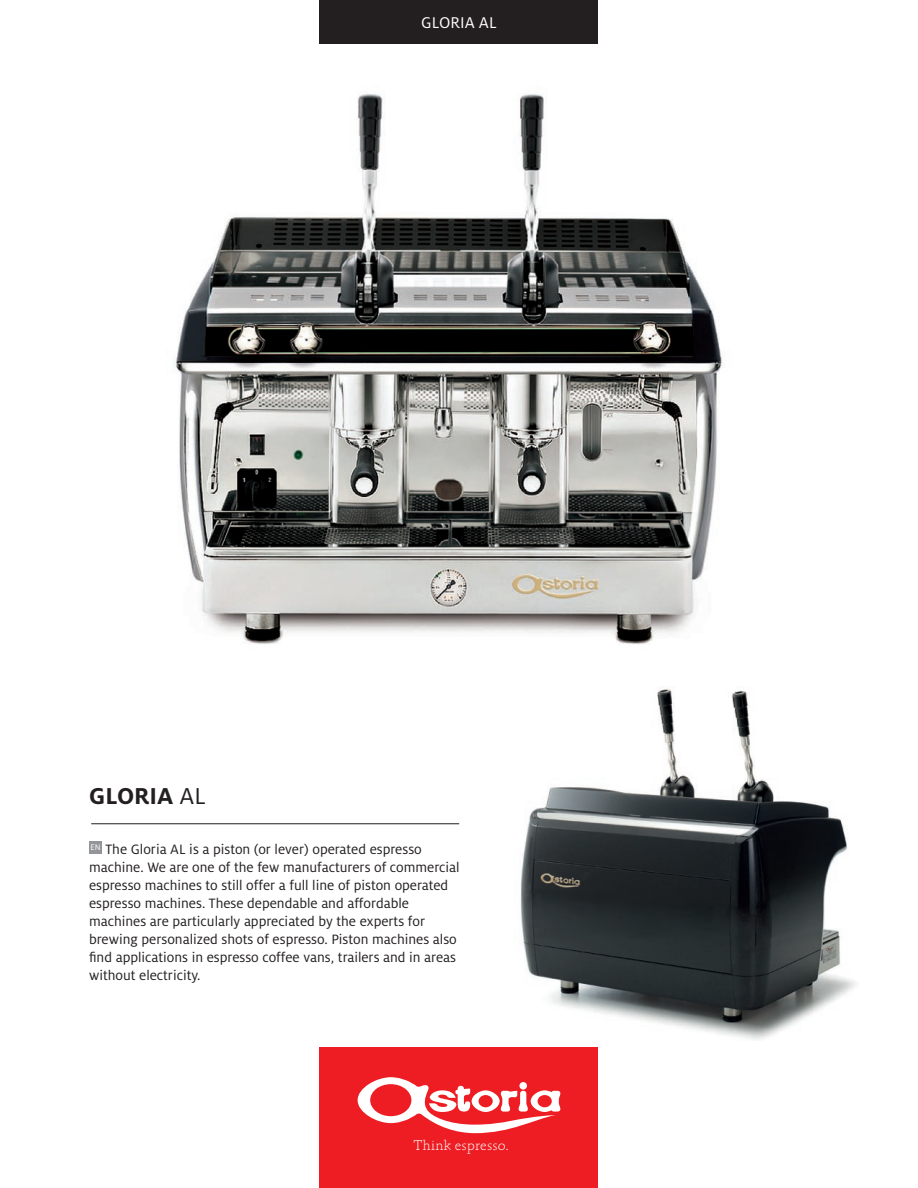
<style>
.page{position:relative;width:918px;height:1188px;background:#fff}
.page>*{position:absolute;margin:0;border:0;box-sizing:border-box;transform-origin:0 0}
.t1{font:700 25.5px "Milo LF";color:#231f20}
.t2{font:17.25px "Milo LF";color:#fff}
.t3{font:15px/18px "Milo LF";color:#231f20}
.t4{font:100 14.4px "Absara TF";color:#fff}
.t5{font:9px "Milo LF";color:#fff}
.s1{font-weight:400}
</style>
<div class="page">
<img style="left:520px;top:689px;width:336px;height:351px">
<div style="left:320px;top:0;width:278px;height:43px;background:#231f20"></div>
<div style="left:320px;top:1048px;width:278px;height:140px;background:#ee1d23"></div>
<svg style="left:358px;top:1077px;width:202px;height:56px"></svg>
<div style="left:89px;top:841px;width:13px;height:13px;background:#939598"></div>
<hr style="left:91px;top:823px;width:368px;height:1px;background:#231f20">
<img style="left:173px;top:93px;width:552px;height:552px">
<p class="t2" style="left:421px;top:12px;width:77px">GLORIA AL</p>
<p class="t1" style="left:89px;top:781px;width:118px">GLORIA <span class="s1">AL</span></p>
<p class="t3" style="left:89px;top:840px;width:372px;text-indent:16px">The Gloria AL is a piston (or lever) operated espresso machine. We are one of the few manufacturers of commercial espresso machines to still offer a full line of piston operated espresso machines. These dependable and affordable machines are particularly appreciated by the experts for brewing personalized shots of espresso. Piston machines also find applications in espresso coffee vans, trailers and in areas without electricity.</p>
<p class="t5" style="left:90px;top:842px;width:12px">EN</p>
<p class="t4" style="left:414px;top:1138px;width:96px">Think espresso.</p>
</div>
